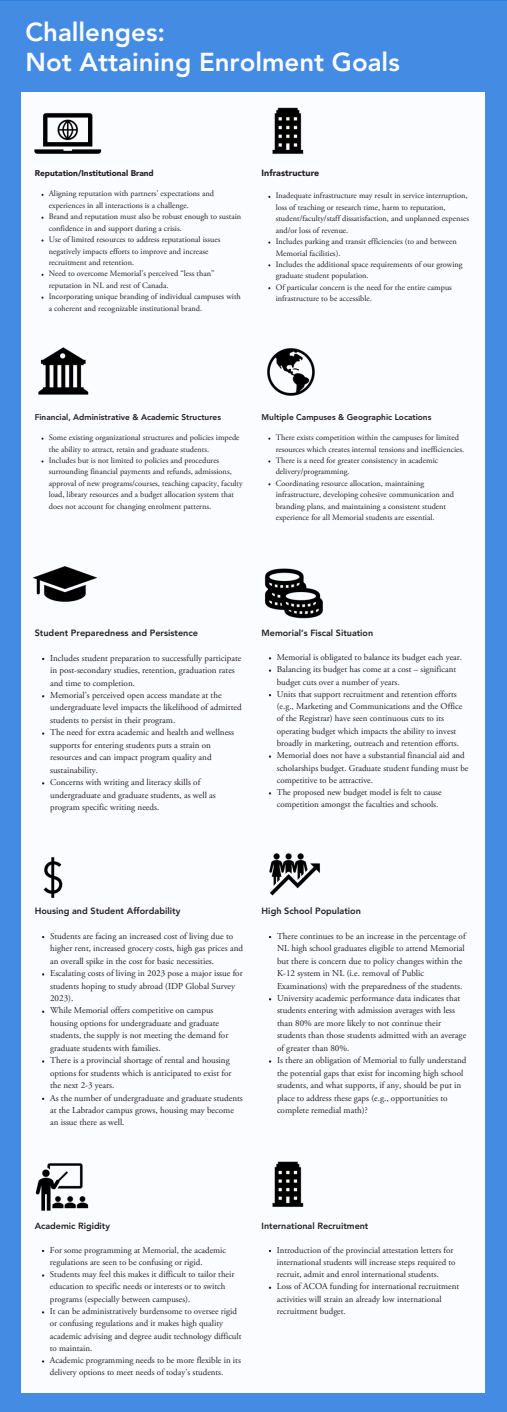
<style>
.page{position:relative;width:507px;height:1412px;background:#fff}
.page>*{position:absolute;margin:0;border:0;box-sizing:border-box;transform-origin:0 0}
.t1{font:800 25.8px/30.7px "Avenir LT Std";color:#fbfcff}
.t2{font:9.07px/12.5px "Adobe Garamond Pro";color:#231f20}
.t3{font:800 9.07px "Avenir LT Std";color:#231f20}
.t4{font:8.93px/12.3px "Adobe Garamond Pro";color:#231f20}
.t5{font:800 8.93px "Avenir LT Std";color:#231f20}
.t6{font:900 8.93px "Avenir LT Std";color:#231f20}
.t7{font:8.32px/11.4px "Adobe Garamond Pro";color:#231f20}
.t8{font:800 8.32px "Avenir LT Std";color:#231f20}
.t9{font:900 8.32px "Avenir LT Std";color:#231f20}
</style>
<div class="page">
<div style="left:0;top:0;width:506px;height:1412px;background:#448be4"></div>
<div style="left:22px;top:92px;width:462px;height:1300px;background:#fbfcff"></div>
<img style="left:34px;top:113px;width:68px;height:41px">
<img style="left:272px;top:107px;width:32px;height:47px">
<img style="left:38px;top:347px;width:51px;height:48px">
<img style="left:267px;top:348px;width:48px;height:48px">
<img style="left:32px;top:566px;width:65px;height:36px">
<img style="left:264px;top:568px;width:59px;height:51px">
<img style="left:43px;top:857px;width:20px;height:41px">
<img style="left:269px;top:853px;width:51px;height:43px">
<img style="left:35px;top:1163px;width:54px;height:48px">
<img style="left:272px;top:1161px;width:32px;height:46px">
<h2 class="t1" style="left:25px;top:19px;width:375px">Challenges:<br>Not Attaining Enrolment Goals</h2>
<p class="t9" style="left:35px;top:170px;width:121px">Reputation/Institutional Brand</p>
<p class="t7" style="left:49px;top:189px;width:166px">Aligning reputation with partners’ expectations and experiences in all interactions is a challenge.</p>
<p class="t7" style="left:49px;top:212px;width:194px">Brand and reputation must also be robust enough to sustain confidence in and support during a crisis.</p>
<p class="t7" style="left:49px;top:234px;width:173px">Use of limited resources to address reputational issues negatively impacts efforts to improve and increase recruitment and retention.</p>
<p class="t7" style="left:49px;top:269px;width:167px">Need to overcome Memorial’s perceived “less than” reputation in NL and rest of Canada.</p>
<p class="t7" style="left:49px;top:292px;width:193px">Incorporating unique branding of individual campuses with a coherent and recognizable institutional brand.</p>
<p class="t6" style="left:261px;top:169px;width:59px">Infrastructure</p>
<p class="t7" style="left:275px;top:191px;width:195px">Inadequate infrastructure may result in service interruption, loss of teaching or research time, harm to reputation, student/faculty/staff dissatisfaction, and unplanned expenses and/or loss of revenue.</p>
<p class="t7" style="left:275px;top:237px;width:182px">Includes parking and transit efficiencies (to and between<br>Memorial facilities).</p>
<p class="t7" style="left:275px;top:259px;width:188px">Includes the additional space requirements of our growing graduate student population.</p>
<h2 class="t7" style="left:275px;top:282px;width:178px">Of particular concern is the need for the entire campus infrastructure to be accessible.</h2>
<p class="t8" style="left:35px;top:414px;width:188px">Financial, Administrative &amp; Academic Structures</p>
<p class="t7" style="left:49px;top:433px;width:192px">Some existing organizational structures and policies impede the ability to attract, retain and graduate students.</p>
<p class="t7" style="left:49px;top:455px;width:195px">Includes but is not limited to policies and procedures surrounding financial payments and refunds, admissions, approval of new programs/courses, teaching capacity, faculty load, library resources and a budget allocation system that does not account for changing enrolment patterns.</p>
<p class="t8" style="left:261px;top:414px;width:171px">Multiple Campuses &amp; Geographic Locations</p>
<p class="t7" style="left:275px;top:433px;width:190px">There exists competition within the campuses for limited resources which creates internal tensions and inefficiencies.</p>
<h2 class="t7" style="left:275px;top:455px;width:164px">There is a need for greater consistency in academic delivery/programming.</h2>
<p class="t7" style="left:275px;top:478px;width:179px">Coordinating resource allocation, maintaining infrastructure, developing cohesive communication and branding plans, and maintaining a consistent student experience for all Memorial students are essential.</p>
<h2 class="t3" style="left:35px;top:629px;width:165px">Student Preparedness and Persistence</h2>
<p class="t2" style="left:50px;top:652px;width:193px">Includes student preparation to successfully participate in post-secondary studies, retention, graduation rates and time to completion.</p>
<p class="t2" style="left:50px;top:690px;width:193px">Memorial’s perceived open access mandate at the undergraduate level impacts the likelihood of admitted students to persist in their program.</p>
<h2 class="t2" style="left:50px;top:727px;width:185px">The need for extra academic and health and wellness supports for entering students puts a strain on resources and can impact program quality and sustainability.</h2>
<p class="t2" style="left:50px;top:777px;width:167px">Concerns with writing and literacy skills of undergraduate and graduate students, as well as program specific writing needs.</p>
<p class="t5" style="left:261px;top:629px;width:113px">Memorial’s Fiscal Situation</p>
<h2 class="t4" style="left:276px;top:652px;width:186px">Memorial is obligated to balance its budget each year.</h2>
<p class="t4" style="left:276px;top:664px;width:181px">Balancing its budget has come at a cost – significant budget cuts over a number of years.</p>
<p class="t4" style="left:276px;top:689px;width:187px">Units that support recruitment and retention efforts (e.g., Marketing and Communications and the Office of the Registrar) have seen continuous cuts to its operating budget which impacts the ability to invest broadly in marketing, outreach and retention efforts.</p>
<p class="t4" style="left:276px;top:750px;width:193px">Memorial does not have a substantial financial aid and scholarships budget. Graduate student funding must be competitive to be attractive.</p>
<p class="t4" style="left:276px;top:787px;width:166px">The proposed new budget model is felt to cause competition amongst the faculties and schools.</p>
<p class="t3" style="left:35px;top:907px;width:147px">Housing and Student Affordability</p>
<p class="t2" style="left:50px;top:930px;width:194px">Students are facing an increased cost of living due to higher rent, increased grocery costs, high gas prices and an overall spike in the cost for basic necessities.</p>
<p class="t2" style="left:50px;top:968px;width:194px">Escalating costs of living in 2023 pose a major issue for students hoping to study abroad (IDP Global Survey<br>2023).</p>
<p class="t2" style="left:50px;top:1005px;width:180px">While Memorial offers competitive on campus housing options for undergraduate and graduate students, the supply is not meeting the demand for graduate students with families.</p>
<p class="t2" style="left:50px;top:1055px;width:183px">There is a provincial shortage of rental and housing options for students which is anticipated to exist for the next 2-3 years.</p>
<h2 class="t2" style="left:50px;top:1092px;width:194px">As the number of undergraduate and graduate students at the Labrador campus grows, housing may become an issue there as well.</h2>
<p class="t3" style="left:261px;top:907px;width:101px">High School Population</p>
<p class="t2" style="left:277px;top:930px;width:190px">There continues to be an increase in the percentage of NL high school graduates eligible to attend Memorial but there is concern due to policy changes within the K-12 system in NL (i.e. removal of Public Examinations) with the preparedness of the students.</p>
<p class="t2" style="left:277px;top:993px;width:191px">University academic performance data indicates that students entering with admission averages with less than 80% are more likely to not continue their students than those students admitted with an average of greater than 80%.</p>
<h2 class="t2" style="left:277px;top:1055px;width:191px">Is there an obligation of Memorial to fully understand the potential gaps that exist for incoming high school students, and what supports, if any, should be put in place to address these gaps (e.g., opportunities to complete remedial math)?</h2>
<p class="t5" style="left:35px;top:1222px;width:77px">Academic Rigidity</p>
<p class="t4" style="left:50px;top:1244px;width:178px">For some programming at Memorial, the academic regulations are seen to be confusing or rigid.</p>
<p class="t4" style="left:50px;top:1269px;width:186px">Students may feel this makes it difficult to tailor their education to specific needs or interests or to switch programs (especially between campuses).</p>
<p class="t4" style="left:50px;top:1306px;width:193px">It can be administratively burdensome to oversee rigid or confusing regulations and it makes high quality academic advising and degree audit technology difficult to maintain.</p>
<p class="t4" style="left:50px;top:1355px;width:192px">Academic programming needs to be more flexible in its delivery options to meet needs of today’s students.</p>
<p class="t5" style="left:261px;top:1222px;width:108px">International Recruitment</p>
<p class="t4" style="left:276px;top:1244px;width:180px">Introduction of the provincial attestation letters for international students will increase steps required to recruit, admit and enrol international students.</p>
<h2 class="t4" style="left:276px;top:1281px;width:184px">Loss of ACOA funding for international recruitment activities will strain an already low international recruitment budget.</h2>
</div>
